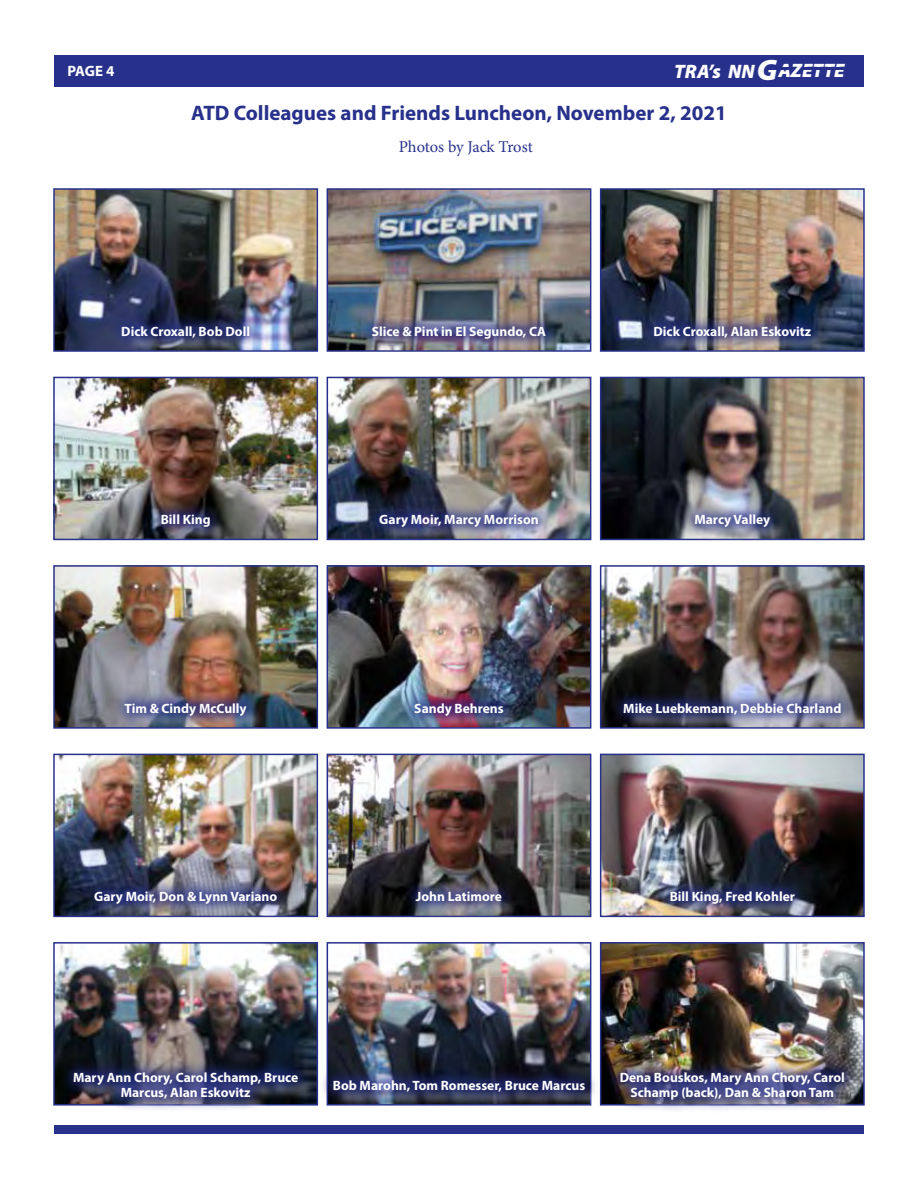
<style>
.page{position:relative;width:918px;height:1188px;background:#fff}
.page>*{position:absolute;margin:0;border:0;box-sizing:border-box;transform-origin:0 0}
.t1{font:700 21px "Myriad Pro";color:#27318b}
.t2{font:italic 900 19.5px "Myriad Pro";color:#fff}
.t3{font:16.5px "Minion Pro";letter-spacing:-.005em;color:#27318b}
.t4{font:700 15px "Myriad Pro";color:#fff}
.t5{font:700 13.5px/14.9px "Myriad Pro";color:#fff;text-align:center}
.s1{font-size:29.7px}
</style>
<div class="page">
<div style="left:54px;top:1125px;width:810px;height:9px;background:#27318b"></div>
<div style="left:54px;top:55px;width:810px;height:32px;background:#27318b"></div>
<img style="left:56px;top:191px;width:259px;height:158px">
<div style="left:53px;top:188px;width:265px;height:164px;border:2px solid #27318b"></div>
<img style="left:56px;top:380px;width:259px;height:157px">
<div style="left:53px;top:377px;width:265px;height:163px;border:2px solid #27318b"></div>
<img style="left:603px;top:191px;width:259px;height:158px">
<div style="left:600px;top:188px;width:265px;height:164px;border:2px solid #27318b"></div>
<img style="left:603px;top:380px;width:259px;height:157px">
<div style="left:600px;top:377px;width:265px;height:163px;border:2px solid #27318b"></div>
<img style="left:330px;top:757px;width:258px;height:157px">
<div style="left:327px;top:754px;width:264px;height:163px;border:2px solid #27318b"></div>
<img style="left:603px;top:568px;width:259px;height:158px">
<div style="left:600px;top:565px;width:265px;height:164px;border:2px solid #27318b"></div>
<img style="left:56px;top:945px;width:259px;height:158px">
<div style="left:53px;top:942px;width:265px;height:164px;border:2px solid #27318b"></div>
<img style="left:56px;top:568px;width:259px;height:158px">
<div style="left:53px;top:565px;width:265px;height:164px;border:2px solid #27318b"></div>
<img style="left:330px;top:945px;width:258px;height:121px">
<div style="left:327px;top:942px;width:264px;height:164px;border:2px solid #27318b"></div>
<img style="left:56px;top:757px;width:259px;height:157px">
<div style="left:53px;top:754px;width:265px;height:163px;border:2px solid #27318b"></div>
<img style="left:330px;top:380px;width:258px;height:157px">
<div style="left:327px;top:377px;width:264px;height:163px;border:2px solid #27318b"></div>
<img style="left:330px;top:568px;width:258px;height:158px">
<div style="left:327px;top:565px;width:264px;height:164px;border:2px solid #27318b"></div>
<img style="left:603px;top:757px;width:259px;height:157px">
<div style="left:600px;top:754px;width:265px;height:163px;border:2px solid #27318b"></div>
<img style="left:603px;top:945px;width:259px;height:158px">
<div style="left:600px;top:942px;width:265px;height:164px;border:2px solid #27318b"></div>
<img style="left:330px;top:191px;width:258px;height:158px">
<div style="left:327px;top:188px;width:264px;height:164px;border:2px solid #27318b"></div>
<div style="left:125px;top:329px;width:143px;height:26px;background:#fff;opacity:.75"></div>
<div style="left:108px;top:311px;width:156px;height:40px;background:#27318b;opacity:.9"></div>
<div style="left:375px;top:329px;width:189px;height:27px;background:#fff"></div>
<div style="left:359px;top:311px;width:201px;height:41px;background:#27318b;opacity:.9"></div>
<div style="left:657px;top:329px;width:172px;height:26px;background:#fff;opacity:.75"></div>
<div style="left:640px;top:311px;width:185px;height:40px;background:#27318b;opacity:.9"></div>
<div style="left:382px;top:517px;width:174px;height:28px;background:#fff"></div>
<div style="left:366px;top:500px;width:186px;height:41px;background:#27318b;opacity:.9"></div>
<div style="left:698px;top:517px;width:90px;height:28px;background:#fff;opacity:.75"></div>
<div style="left:681px;top:500px;width:103px;height:41px;background:#27318b;opacity:.9"></div>
<div style="left:164px;top:517px;width:65px;height:28px;background:#fff;opacity:.75"></div>
<div style="left:147px;top:500px;width:78px;height:41px;background:#27318b;opacity:.9"></div>
<div style="left:419px;top:894px;width:101px;height:26px;background:#fff;opacity:.75"></div>
<div style="left:402px;top:877px;width:114px;height:39px;background:#27318b;opacity:.9"></div>
<div style="left:673px;top:894px;width:139px;height:28px;background:#fff"></div>
<div style="left:656px;top:877px;width:153px;height:41px;background:#27318b;opacity:.9"></div>
<div style="left:97px;top:894px;width:198px;height:28px;background:#fff"></div>
<div style="left:80px;top:877px;width:211px;height:41px;background:#27318b;opacity:.9"></div>
<div style="left:336px;top:1083px;width:267px;height:26px;background:#fff;opacity:.75"></div>
<div style="left:319px;top:1066px;width:280px;height:39px;background:#27318b;opacity:.9"></div>
<div style="left:623px;top:1075px;width:240px;height:43px;background:#fff"></div>
<div style="left:606px;top:1058px;width:253px;height:56px;background:#27318b;opacity:.9"></div>
<div style="left:77px;top:1075px;width:239px;height:42px;background:#fff"></div>
<div style="left:59px;top:1058px;width:253px;height:55px;background:#27318b;opacity:.9"></div>
<div style="left:418px;top:706px;width:103px;height:27px;background:#fff;opacity:.75"></div>
<div style="left:401px;top:689px;width:116px;height:41px;background:#27318b;opacity:.9"></div>
<div style="left:627px;top:706px;width:232px;height:26px;background:#fff;opacity:.75"></div>
<div style="left:610px;top:688px;width:245px;height:40px;background:#27318b;opacity:.9"></div>
<div style="left:128px;top:706px;width:136px;height:27px;background:#fff"></div>
<div style="left:111px;top:688px;width:150px;height:42px;background:#27318b;opacity:.9"></div>
<p class="t4" style="left:68px;top:61px;width:48px">PAGE 4</p>
<p class="t2" style="left:674px;top:58px;width:172px">TRA’s NN<span class="s1">G</span>AZETTE</p>
<p class="t1" style="left:191px;top:99px;width:537px">ATD Colleagues and Friends Luncheon, November 2, 2021</p>
<p class="t3" style="left:399px;top:135px;width:135px">Photos by Jack Trost</p>
<p class="t5" style="left:121px;top:323px;width:130px">Dick Croxall, Bob Doll</p>
<p class="t5" style="left:372px;top:323px;width:176px">Slice &amp; Pint in El Segundo, CA</p>
<p class="t5" style="left:653px;top:323px;width:159px">Dick Croxall, Alan Eskovitz</p>
<p class="t5" style="left:161px;top:512px;width:51px">Bill King</p>
<p class="t5" style="left:379px;top:512px;width:161px">Gary Moir, Marcy Morrison</p>
<p class="t5" style="left:694px;top:512px;width:77px">Marcy Valley</p>
<p class="t5" style="left:125px;top:700px;width:124px">Tim &amp; Cindy McCully</p>
<p class="t5" style="left:414px;top:700px;width:91px">Sandy Behrens</p>
<p class="t5" style="left:623px;top:700px;width:220px">Mike Luebkemann, Debbie Charland</p>
<p class="t5" style="left:94px;top:889px;width:185px">Gary Moir, Don &amp; Lynn Variano</p>
<p class="t5" style="left:416px;top:889px;width:88px">John Latimore</p>
<p class="t5" style="left:670px;top:889px;width:127px">Bill King, Fred Kohler</p>
<p class="t5" style="left:73px;top:1070px;width:227px">Mary Ann Chory, Carol Schamp, Bruce<br>Marcus, Alan Eskovitz</p>
<p class="t5" style="left:333px;top:1077px;width:254px">Bob Marohn, Tom Romesser, Bruce Marcus</p>
<p class="t5" style="left:620px;top:1070px;width:227px">Dena Bouskos, Mary Ann Chory, Carol<br>Schamp (back), Dan &amp; Sharon Tam</p>
</div>
